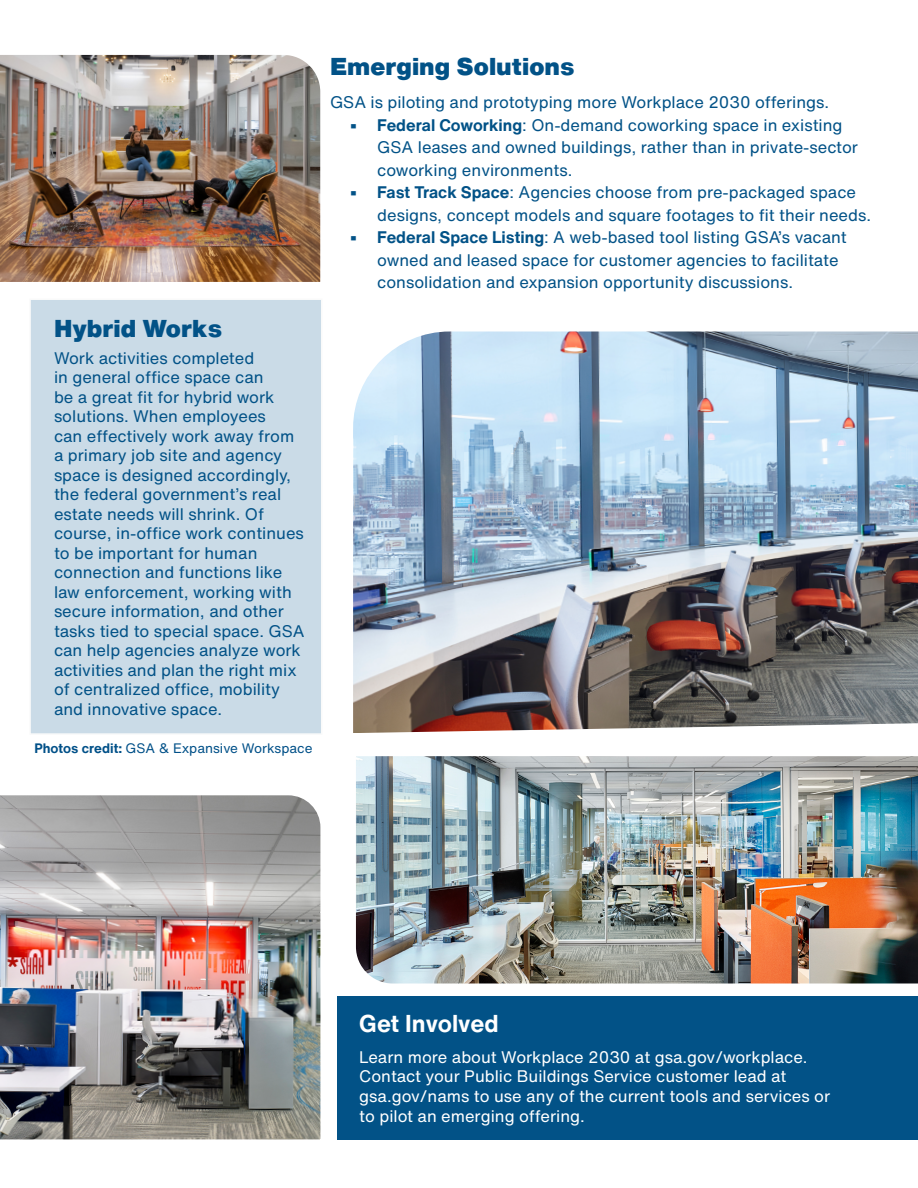
<style>
.page{position:relative;width:918px;height:1188px;background:#fff}
.page>*{position:absolute;margin:0;border:0;box-sizing:border-box;transform-origin:0 0}
.t1{font:900 24px "Helvetica Now Text";color:#025287}
.t2{font:700 24px "Helvetica Now Text";color:#fff}
.t3{font:16.5px/19.5px "Helvetica Now Text";color:#025287}
.t4{font:16.5px/19.8px "Helvetica Now Text";color:#fff}
.t5{font:13.5px "Helvetica Now Text";color:#015088}
.s1{font-weight:700}
</style>
<div class="page">
<div style="left:29px;top:298px;width:293px;height:437px;background:#cadbe7;border:2px solid #e6e7e8"></div>
<img style="left:0;top:54px;width:321px;height:228px">
<img style="left:0;top:795px;width:321px;height:345px">
<div style="left:338px;top:997px;width:580px;height:143px;background:#025287"></div>
<img style="left:353px;top:331px;width:565px;height:402px">
<img style="left:355px;top:756px;width:563px;height:228px">
<h1 class="t1" style="left:54px;top:310px;width:170px">Hybrid Works</h1>
<p class="t3" style="left:54px;top:348px;width:252px">Work activities completed<br>in general office space can<br>be a great fit for hybrid work solutions. When employees<br>can effectively work away from a primary job site and agency space is designed accordingly, the federal government’s real estate needs will shrink. Of course, in-office work continues to be important for human connection and functions like law enforcement, working with secure information, and other tasks tied to special space. GSA can help agencies analyze work activities and plan the right mix of centralized office, mobility and innovative space.</p>
<p class="t5" style="left:35px;top:738px;width:280px"><span class="s1">Photos credit:</span> GSA &amp; Expansive Workspace</p>
<h1 class="t1" style="left:330px;top:48px;width:246px">Emerging Solutions</h1>
<p class="t3" style="left:330px;top:92px;width:501px">GSA is piloting and prototyping more Workplace 2030 offerings.</p>
<p class="t3" style="left:377px;top:113px;width:482px;line-height:22.5px;text-indent:-27px"><span class="s1">• Federal Coworking</span>: On-demand coworking space in existing<br>GSA leases and owned buildings, rather than in private-sector coworking environments.</p>
<p class="t3" style="left:377px;top:181px;width:495px;line-height:22.5px;text-indent:-27px"><span class="s1">• Fast Track Space</span>: Agencies choose from pre-packaged space designs, concept models and square footages to fit their needs.</p>
<p class="t3" style="left:377px;top:226px;width:471px;line-height:22.5px;text-indent:-27px"><span class="s1">• Federal Space Listing</span>: A web-based tool listing GSA’s vacant owned and leased space for customer agencies to facilitate consolidation and expansion opportunity discussions.</p>
<h1 class="t2" style="left:359px;top:1005px;width:141px">Get Involved</h1>
<p class="t4" style="left:359px;top:1046px;width:472px">Learn more about Workplace 2030 at gsa.gov/workplace.<br>Contact your Public Buildings Service customer lead at gsa.gov/nams to use any of the current tools and services or to pilot an emerging offering.</p>
</div>
